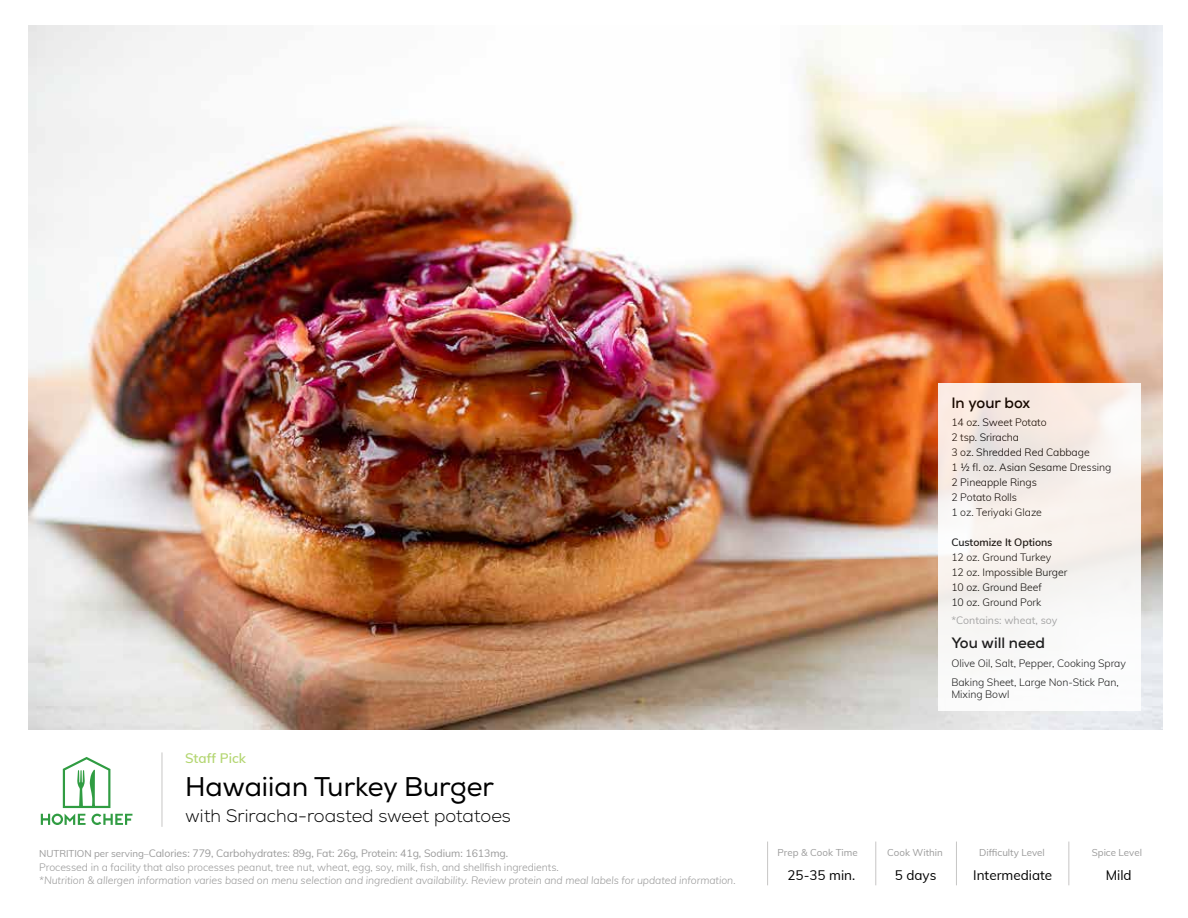
<style>
.page{position:relative;width:1188px;height:918px;background:#fff}
.page>*{position:absolute;margin:0;border:0;box-sizing:border-box;transform-origin:0 0}
.t1{font:27px "Nexa";color:#000}
.t2{font:300 18px "Nexa";color:#000}
.t3{font:700 15px "Nexa";color:#000}
.t4{font:13.5px "Muli";color:#000}
.t5{font:600 13.5px "Muli";color:#b4d672}
.t6{font:300 10.5px/15px "Muli";letter-spacing:-.005em;color:#000}
.t7{font:300 10.5px/13.5px "Muli";letter-spacing:-.005em;color:#9a9a9a}
.t8{font:italic 300 10.5px "Muli";letter-spacing:-.005em;color:#9a9a9a}
.t9{font:10.5px "Muli";color:#9a9a9a}
.t10{font:600 10.5px "Muli";letter-spacing:-.005em;color:#000}
.t11{font:9.75px "Muli";color:#9a9a9a}
.s1{font-weight:400;font-size:9.75px}
.s2{font-weight:400}
</style>
<div class="page">
<img style="left:29px;top:26px;width:1133px;height:704px">
<hr style="left:162px;top:752px;width:1px;height:75px;background:#c7c6c5">
<svg style="left:938px;top:384px;width:203px;height:327px;fill:#f8f3ef"></svg>
<svg style="left:41px;top:757px;width:91px;height:68px"></svg>
<hr style="left:875px;top:842px;width:1px;height:43px;background:#c7c6c5">
<hr style="left:956px;top:842px;width:1px;height:43px;background:#c7c6c5">
<hr style="left:1068px;top:842px;width:1px;height:43px;background:#c7c6c5">
<hr style="left:767px;top:842px;width:1px;height:43px;background:#c7c6c5">
<p class="t5" style="left:185px;top:749px;width:62px">Staff Pick</p>
<h1 class="t1" style="left:185px;top:771px;width:311px">Hawaiian Turkey Burger</h1>
<h2 class="t2" style="left:185px;top:805px;width:327px">with Sriracha-roasted sweet potatoes</h2>
<p class="t7" style="left:39px;top:846px;width:521px"><span class="s1">NUTRITION per serving–</span><span class="s2">Calories: 779, Carbohydrates: 89g, Fat: 26g, Protein: 41g, Sodium: 1613mg.<br></span>Processed in a facility that also processes peanut, tree nut, wheat, egg, soy, milk, fish, and shellfish ingredients.</p>
<p class="t8" style="left:39px;top:873px;width:698px">*Nutrition &amp; allergen information varies based on menu selection and ingredient availability. Review protein and meal labels for updated information.</p>
<h3 class="t3" style="left:951px;top:393px;width:80px">In your box</h3>
<p class="t6" style="left:951px;top:415px;width:162px">14 oz. Sweet Potato<br>2 tsp. Sriracha<br>3 oz. Shredded Red Cabbage<br>1 ½ fl. oz. Asian Sesame Dressing<br>2 Pineapple Rings<br>2 Potato Rolls<br>1 oz. Teriyaki Glaze</p>
<p class="t10" style="left:951px;top:535px;width:103px">Customize It Options</p>
<p class="t6" style="left:951px;top:550px;width:118px">12 oz. Ground Turkey<br>12 oz. Impossible Burger<br>10 oz. Ground Beef<br>10 oz. Ground Pork</p>
<p class="t9" style="left:951px;top:613px;width:107px">*Contains: wheat, soy</p>
<h3 class="t3" style="left:951px;top:633px;width:95px">You will need</h3>
<p class="t6" style="left:951px;top:653px;width:176px;line-height:18.8px">Olive Oil, Salt, Pepper, Cooking Spray<br>Baking Sheet, Large Non-Stick Pan,</p>
<p class="t6" style="left:951px;top:686px;width:60px">Mixing Bowl</p>
<p class="t11" style="left:778px;top:845px;width:82px">Prep &amp; Cook Time</p>
<p class="t11" style="left:887px;top:845px;width:57px">Cook Within</p>
<p class="t11" style="left:979px;top:845px;width:67px">Difficulty Level</p>
<p class="t11" style="left:1092px;top:845px;width:52px">Spice Level</p>
<p class="t4" style="left:787px;top:865px;width:69px">25-35 min.</p>
<p class="t4" style="left:895px;top:865px;width:43px">5 days</p>
<p class="t4" style="left:973px;top:865px;width:81px">Intermediate</p>
<p class="t4" style="left:1106px;top:865px;width:27px">Mild</p>
</div>
